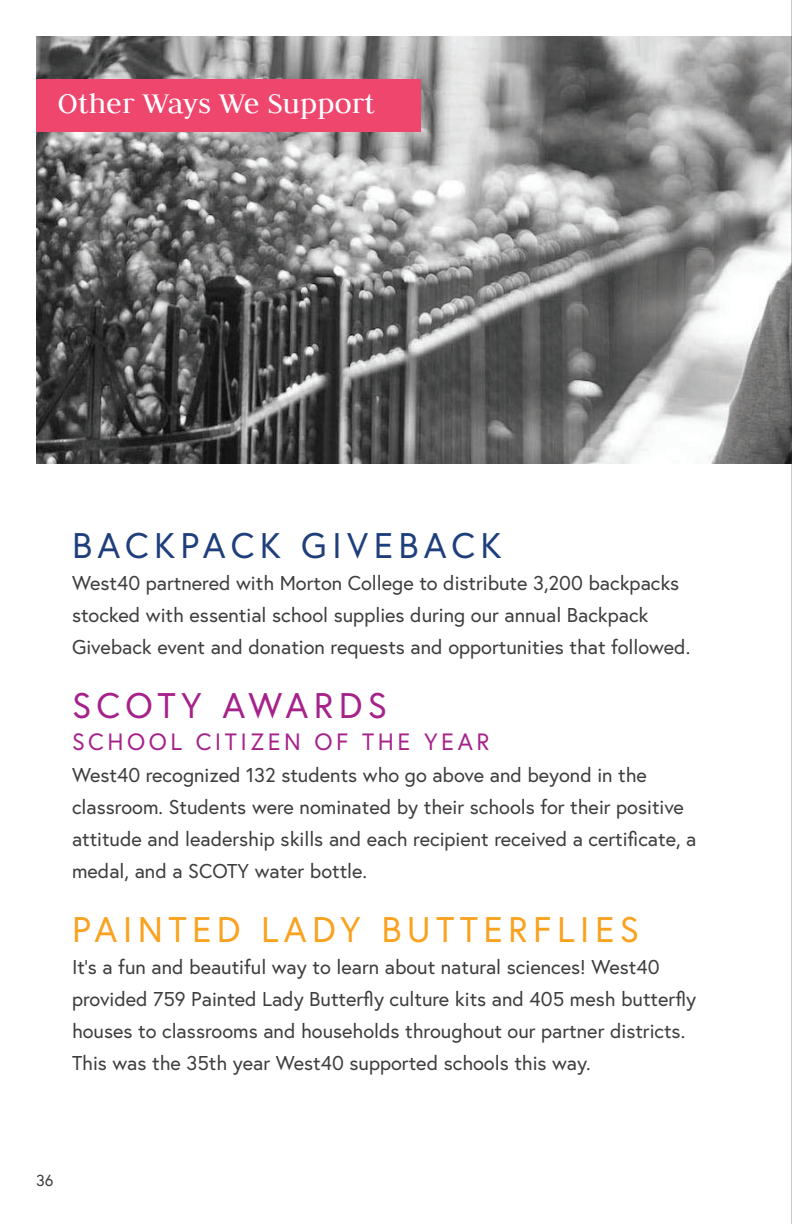
<style>
.page{position:relative;width:792px;height:1224px;background:#fff}
.page>*{position:absolute;margin:0;border:0;box-sizing:border-box;transform-origin:0 0}
.t1{font:35.6px "Europa";letter-spacing:.15em;color:#f9a21f}
.t2{font:35.6px "Europa";letter-spacing:.15em;color:#1f3f7c}
.t3{font:35.6px "Europa";letter-spacing:.15em;color:#a6228b}
.t4{font:32px "Judson";color:#fff}
.t5{font:23.6px "Europa";letter-spacing:.15em;color:#a6228b}
.t6{font:20px/32px "Europa";color:#3e3e3f}
.t7{font:16px "Europa";color:#3e3e3f}
</style>
<div class="page">
<img style="left:36px;top:36px;width:755px;height:427px">
<div style="left:36px;top:79px;width:384px;height:53px;background:#ef466e"></div>
<hr style="left:791px;top:0;width:1px;height:1224px;background:#3e3e3f">
<p class="t4" style="left:58px;top:84px;width:319px">Other Ways We Support</p>
<p class="t2" style="left:72px;top:523px;width:431px">BACKPACK GIVEBACK</p>
<p class="t6" style="left:72px;top:567px;width:620px">West40 partnered with Morton College to distribute 3,200 backpacks stocked with essential school supplies during our annual Backpack<br>Giveback event and donation requests and opportunities that followed.</p>
<p class="t3" style="left:72px;top:683px;width:317px">SCOTY AWARDS</p>
<p class="t5" style="left:72px;top:727px;width:419px">SCHOOL CITIZEN OF THE YEAR</p>
<p class="t6" style="left:72px;top:759px;width:626px">West40 recognized 132 students who go above and beyond in the classroom. Students were nominated by their schools for their positive attitude and leadership skills and each recipient received a certificate, a medal, and a SCOTY water bottle.</p>
<p class="t1" style="left:72px;top:907px;width:569px">PAINTED LADY BUTTERFLIES</p>
<p class="t6" style="left:72px;top:951px;width:626px">It’s a fun and beautiful way to learn about natural sciences! West40 provided 759 Painted Lady Butterfly culture kits and 405 mesh butterfly houses to classrooms and households throughout our partner districts.<br>This was the 35th year West40 supported schools this way.</p>
<p class="t7" style="left:36px;top:1171px;width:19px">36</p>
</div>
